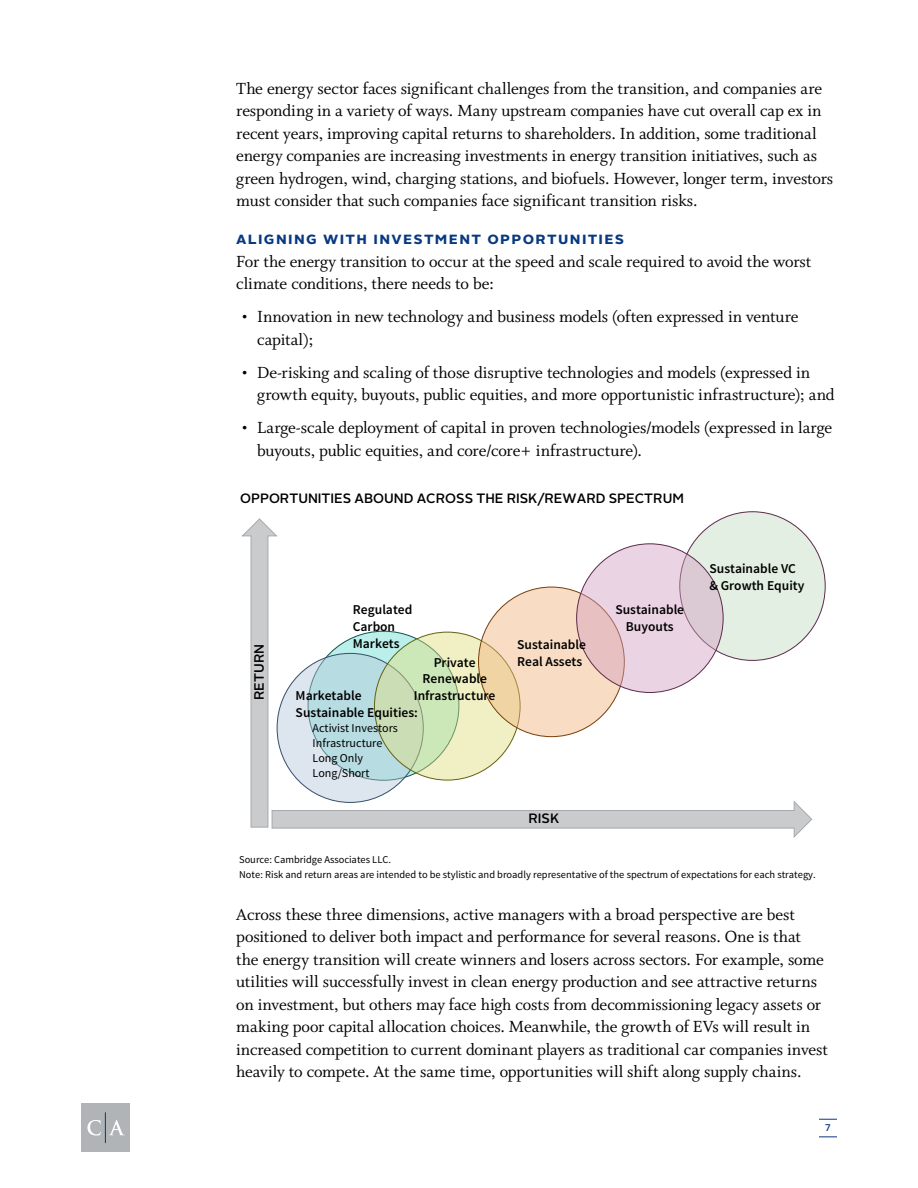
<style>
.page{position:relative;width:918px;height:1188px;background:#fff}
.page>*{position:absolute;margin:0;border:0;box-sizing:border-box;transform-origin:0 0}
.t1{font:18px/22.5px "Whitman";letter-spacing:-.01em;color:#000}
.t2{font:700 16.5px "Alright Sans";letter-spacing:.075em;color:#083981}
.t3{font:600 13.5px/17px "Source Sans Pro";color:#000}
.t4{font:500 13.5px "Alright Sans";color:#000}
.t5{font:12.15px/15.1px "Source Sans Pro";color:#000}
.t6{font:10.5px/15.5px "Source Sans Pro";color:#000}
.t7{font:500 9.75px "Alright Sans";color:#083981}
</style>
<div class="page">
<div style="left:680px;top:512px;width:145px;height:148px;background:#c1ddc1;border-radius:50%;opacity:.46"></div>
<svg style="left:242px;top:518px;width:570px;height:320px"></svg>
<div style="left:81px;top:1103px;width:49px;height:49px;background:#b1b4b6"></div>
<svg style="left:87px;top:1120px;width:14px;height:16px"></svg>
<svg style="left:109px;top:1120px;width:15px;height:15px"></svg>
<hr style="left:105px;top:1112px;width:1px;height:31px;background:#083981">
<svg style="left:819px;top:1119px;width:18px;height:1px"></svg>
<svg style="left:819px;top:1137px;width:18px;height:1px"></svg>
<p class="t1" style="left:236px;top:77px;width:599px">The energy sector faces significant challenges from the transition, and companies are responding in a variety of ways. Many upstream companies have cut overall cap ex in recent years, improving capital returns to shareholders. In addition, some traditional energy companies are increasing investments in energy transition initiatives, such as green hydrogen, wind, charging stations, and biofuels. However, longer term, investors must consider that such companies face significant transition risks.</p>
<p class="t2" style="left:236px;top:227px;width:388px">Aligning with Investment Opportunities</p>
<p class="t1" style="left:236px;top:250px;width:577px">For the energy transition to occur at the speed and scale required to avoid the worst climate conditions, there needs to be:</p>
<p class="t1" style="left:257px;top:306px;width:543px;text-indent:-16px">• Innovation in new technology and business models (often expressed in venture capital);</p>
<p class="t1" style="left:257px;top:361px;width:579px;text-indent:-16px">• De-risking and scaling of those disruptive technologies and models (expressed in growth equity, buyouts, public equities, and more opportunistic infrastructure); and</p>
<p class="t1" style="left:257px;top:417px;width:577px;text-indent:-16px">• Large-scale deployment of capital in proven technologies/models (expressed in large buyouts, public equities, and core/core+ infrastructure).</p>
<p class="t4" style="left:240px;top:489px;width:445px">OPPORTUNITIES ABOUND ACROSS THE RISK/REWARD SPECTRUM</p>
<p class="t4" style="left:250px;top:700px;width:58px;rotate:-90deg">RETURN</p>
<p class="t3" style="left:353px;top:602px;width:61px">Regulated<br>Carbon<br>Markets</p>
<p class="t3" style="left:414px;top:654px;width:83px;text-align:center">Private<br>Renewable<br>Infrastructure</p>
<p class="t3" style="left:296px;top:687px;width:124px">Marketable<br>Sustainable Equities:</p>
<p class="t5" style="left:313px;top:721px;width:87px">Activist Investors<br>Infrastructure<br>Long Only<br>Long/Short</p>
<p class="t3" style="left:517px;top:636px;width:70px">Sustainable<br>Real Assets</p>
<p class="t4" style="left:529px;top:809px;width:32px">RISK</p>
<p class="t3" style="left:615px;top:602px;width:70px;text-align:center">Sustainable<br>Buyouts</p>
<p class="t3" style="left:709px;top:560px;width:97px">Sustainable VC &amp; Growth Equity</p>
<p class="t6" style="left:239px;top:852px;width:578px">Source: Cambridge Associates LLC.<br>Note: Risk and return areas are intended to be stylistic and broadly representative of the spectrum of expectations for each strategy.</p>
<p class="t1" style="left:236px;top:903px;width:593px">Across these three dimensions, active managers with a broad perspective are best positioned to deliver both impact and performance for several reasons. One is that<br>the energy transition will create winners and losers across sectors. For example, some utilities will successfully invest in clean energy production and see attractive returns on investment, but others may face high costs from decommissioning legacy assets or making poor capital allocation choices. Meanwhile, the growth of EVs will result in increased competition to current dominant players as traditional car companies invest heavily to compete. At the same time, opportunities will shift along supply chains.</p>
<p class="t7" style="left:825px;top:1121px;width:8px">7</p>
</div>
